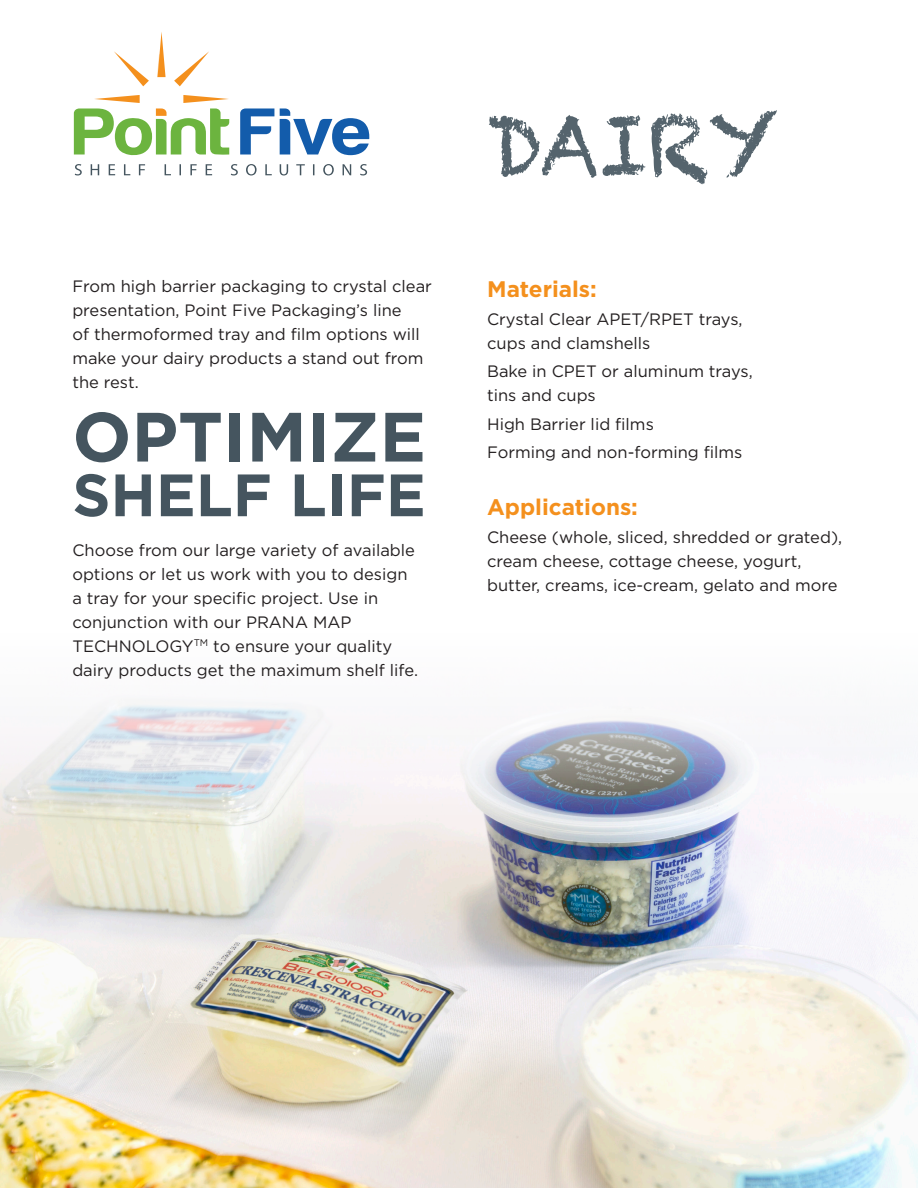
<style>
.page{position:relative;width:918px;height:1188px;background:#fff}
.page>*{position:absolute;margin:0;border:0;box-sizing:border-box;transform-origin:0 0}
.t1{font:82.5px "Chalkduster";color:#45555f}
.t2{font:700 69.6px "Gotham";color:#45555f}
.t3{font:700 59.7px "Gotham";color:#45555f}
.t4{font:700 22.5px "Gotham";color:#f4901d}
.t5{font:16.5px/24px "Gotham";color:#231f20}
</style>
<div class="page">
<img style="left:0;top:824px;width:918px;height:364px">
<svg style="left:0;top:700px;width:890px;height:124px;fill:#f4f1f2"></svg>
<svg style="left:75px;top:164px;width:292px;height:11px"></svg>
<svg style="left:240px;top:108px;width:129px;height:47px"></svg>
<svg style="left:74px;top:32px;width:155px;height:123px"></svg>
<p class="t5" style="left:72px;top:274px;width:361px">From high barrier packaging to crystal clear presentation, Point Five Packaging’s line<br>of thermoformed tray and film options will make your dairy products a stand out from the rest.</p>
<h2 class="t2" style="left:72px;top:391px;width:355px">OPTIMIZE</h2>
<h3 class="t3" style="left:72px;top:456px;width:355px">SHELF LIFE</h3>
<p class="t5" style="left:72px;top:538px;width:347px">Choose from our large variety of available options or let us work with you to design a tray for your specific project. Use in conjunction with our PRANA MAP TECHNOLOGY<sup>TM</sup> to ensure your quality dairy products get the maximum shelf life.</p>
<h1 class="t1" style="left:487px;top:97px;width:293px">DAIRY</h1>
<h3 class="t4" style="left:487px;top:274px;width:111px">Materials:</h3>
<p class="t5" style="left:487px;top:307px;width:257px">Crystal Clear APET/RPET trays, cups and clamshells</p>
<p class="t5" style="left:487px;top:359px;width:267px">Bake in CPET or aluminum trays, tins and cups</p>
<p class="t5" style="left:487px;top:409px;width:257px;line-height:28.3px">High Barrier lid films<br>Forming and non-forming films</p>
<h3 class="t4" style="left:487px;top:492px;width:152px">Applications:</h3>
<p class="t5" style="left:487px;top:525px;width:357px">Cheese (whole, sliced, shredded or grated), cream cheese, cottage cheese, yogurt, butter, creams, ice-cream, gelato and more</p>
</div>
